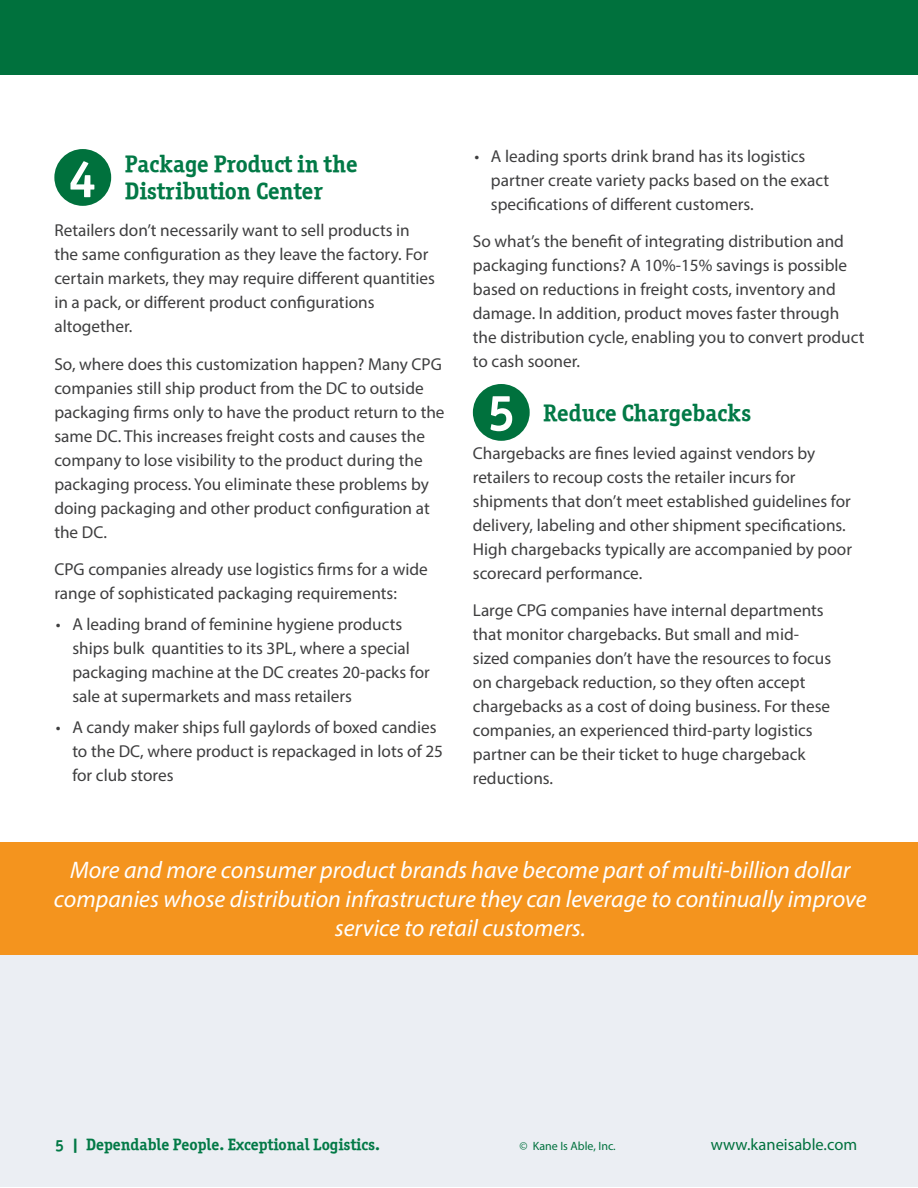
<style>
.page{position:relative;width:918px;height:1188px;background:#fff}
.page>*{position:absolute;margin:0;border:0;box-sizing:border-box;transform-origin:0 0}
.t1{font:51px "Officina Serif OSITCTT Bold";color:#fff}
.Call_out{font:italic 24px/28.8px "Myriad Pro";color:#fff;text-align:center}
.Head{font:24px/27px "Officina Serif OSITCTT Bold";color:#027946}
.text{font:17.25px/24px "Myriad Pro";color:#3e3e3f}
.t2{font:16.5px "Officina Serif OSITCTT Bold";color:#027946}
.t3{font:16.5px "Myriad Pro";color:#00713d}
.t4{font:12px "Myriad Pro";color:#00713d}
</style>
<div class="page">
<div style="left:0;top:0;width:918px;height:74px;background:#00713d"></div>
<div style="left:1px;top:904px;width:917px;height:283px;background:#ebeef3"></div>
<div style="left:0;top:842px;width:918px;height:113px;background:#f4941e"></div>
<div style="left:54px;top:149px;width:57px;height:57px;background:#00713d;border-radius:50%"></div>
<div style="left:473px;top:384px;width:57px;height:57px;background:#00713d;border-radius:50%"></div>
<p class="Head" style="left:125px;top:150px;width:235px">Package Product in the<br>Distribution Center</p>
<p class="text" style="left:54px;top:218px;width:382px">Retailers don’t necessarily want to sell products in the same configuration as they leave the factory. For certain markets, they may require different quantities in a pack, or different product configurations altogether.</p>
<p class="text" style="left:54px;top:352px;width:392px">So, where does this customization happen? Many CPG companies still ship product from the DC to outside packaging firms only to have the product return to the same DC. This increases freight costs and causes the company to lose visibility to the product during the packaging process. You eliminate these problems by doing packaging and other product configuration at the DC.</p>
<p class="text" style="left:54px;top:557px;width:375px">CPG companies already use logistics firms for a wide range of sophisticated packaging requirements:</p>
<p class="text" style="left:72px;top:612px;width:359px;text-indent:-16px">• A leading brand of feminine hygiene products ships bulk quantities to its 3PL, where a special packaging machine at the DC creates 20-packs for sale at supermarkets and mass retailers</p>
<p class="text" style="left:72px;top:715px;width:372px;text-indent:-16px">• A candy maker ships full gaylords of boxed candies to the DC, where product is repackaged in lots of 25 for club stores</p>
<p class="t1" style="left:69px;top:143px;width:29px">4</p>
<p class="text" style="left:491px;top:144px;width:340px;text-indent:-16px">• A leading sports drink brand has its logistics partner create variety packs based on the exact specifications of different customers.</p>
<p class="text" style="left:473px;top:229px;width:393px">So what’s the benefit of integrating distribution and packaging functions? A 10%-15% savings is possible based on reductions in freight costs, inventory and damage. In addition, product moves faster through the distribution cycle, enabling you to convert product to cash sooner.</p>
<p class="Head" style="left:543px;top:400px;width:210px">Reduce Chargebacks</p>
<p class="text" style="left:473px;top:441px;width:381px">Chargebacks are fines levied against vendors by retailers to recoup costs the retailer incurs for shipments that don’t meet established guidelines for delivery, labeling and other shipment specifications.<br>High chargebacks typically are accompanied by poor scorecard performance.</p>
<p class="text" style="left:473px;top:598px;width:360px">Large CPG companies have internal departments that monitor chargebacks. But small and mid&shy;sized companies don’t have the resources to focus on chargeback reduction, so they often accept chargebacks as a cost of doing business. For these companies, an experienced third-party logistics partner can be their ticket to huge chargeback reductions.</p>
<p class="t1" style="left:487px;top:378px;width:29px">5</p>
<p class="Call_out" style="left:54px;top:855px;width:814px">More and more consumer product brands have become part of multi-billion dollar companies whose distribution infrastructure they can leverage to continually improve service to retail customers.</p>
<p class="t2" style="left:55px;top:1134px;width:327px">5 | Dependable People. Exceptional Logistics.</p>
<p class="t4" style="left:519px;top:1138px;width:98px">© Kane Is Able, Inc.</p>
<p class="t3" style="left:711px;top:1134px;width:148px">www.kaneisable.com</p>
</div>
